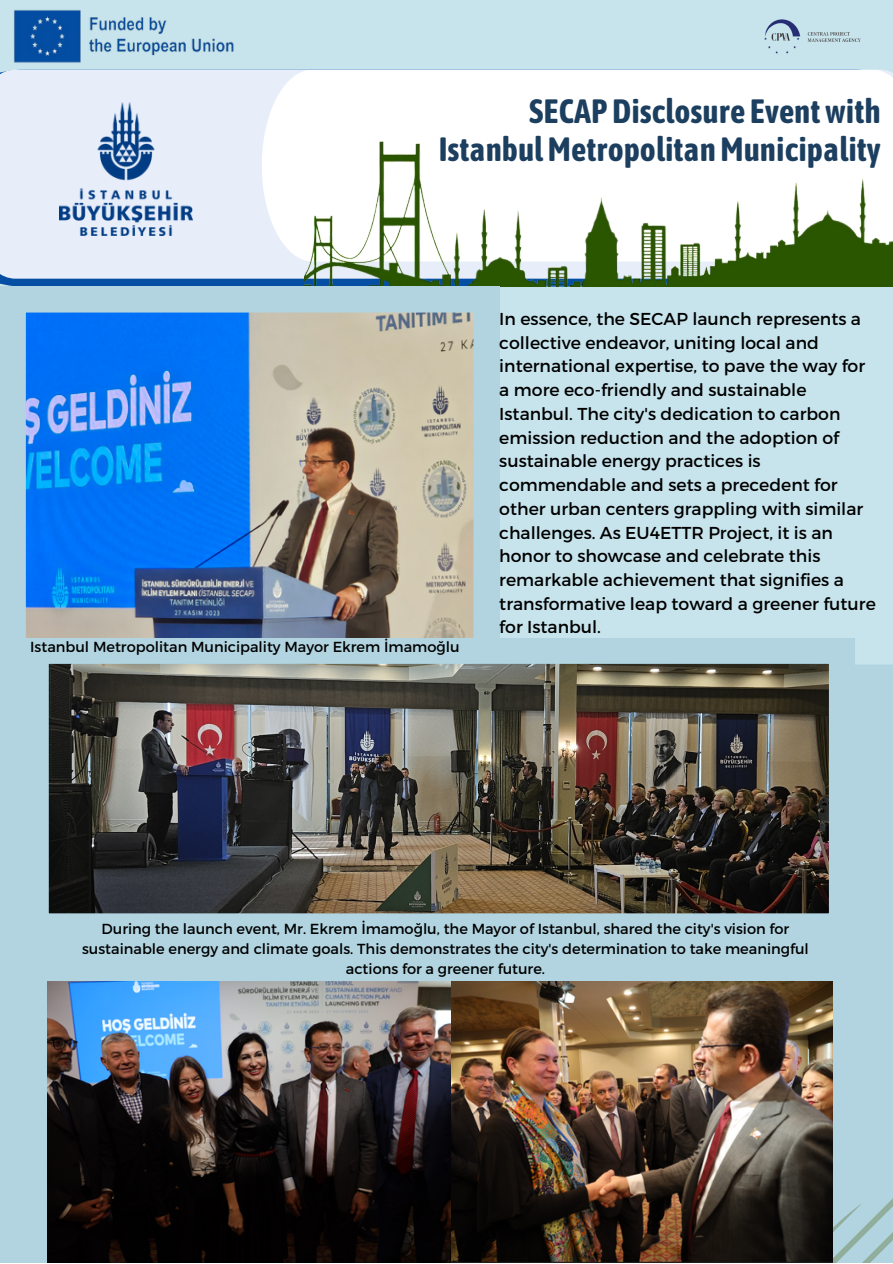
<style>
.page{position:relative;width:893px;height:1264px;background:#fff}
.page>*{position:absolute;margin:0;border:0;box-sizing:border-box;transform-origin:0 0}
.t1{font:700 33.6px "Asap Condensed";color:#1c3f60}
.t2{font:17.25px/23.7px "Montserrat";color:#000}
.t3{font:14.55px/20.2px "Montserrat";color:#000;text-align:center}
</style>
<div class="page">
<div style="left:0;top:0;width:892px;height:1262px;background:#b1d4e0"></div>
<svg style="left:832px;top:1156px;width:60px;height:106px"></svg>
<div style="left:0;top:0;width:892px;height:664px;background:#c7e4ed"></div>
<img style="left:7px;top:8px;width:238px;height:57px">
<img style="left:758px;top:8px;width:111px;height:57px">
<div style="left:0;top:70px;width:305px;height:209px;background:#e7eefa"></div>
<div style="left:262px;top:70px;width:630px;height:191px;background:#fff"></div>
<img style="left:59px;top:103px;width:133px;height:132px">
<img style="left:305px;top:141px;width:587px;height:146px">
<img style="left:47px;top:981px;width:785px;height:281px">
<img style="left:0;top:287px;width:499px;height:377px">
<img style="left:23px;top:638px;width:831px;height:276px">
<p class="t1" style="left:529px;top:91px;width:353px">SECAPDisclosure Eventwith</p>
<p class="t1" style="left:439px;top:130px;width:443px">IstanbulMetropolitanMunicipality</p>
<p class="t3" style="left:30px;top:636px;width:431px">Istanbul Metropolitan Municipality Mayor Ekrem İmamoğlu</p>
<p class="t2" style="left:499px;top:306px;width:378px">In essence, the SECAP launch represents a collective endeavor, uniting local and international expertise, to pave the way for a more eco-friendly and sustainable Istanbul. The city's dedication to carbon emission reduction and the adoption of sustainable energy practices is commendable and sets a precedent for other urban centers grappling with similar challenges. As EU4ETTR Project, it is an honor to showcase and celebrate this remarkable achievement that signifies a transformative leap toward a greener future for Istanbul.</p>
<p class="t3" style="left:82px;top:917px;width:728px">During the launch event, Mr. Ekrem İmamoğlu, the Mayor of Istanbul, shared the city's vision for sustainable energy and climate goals. This demonstrates the city's determination to take meaningful actions for a greener future.</p>
</div>
